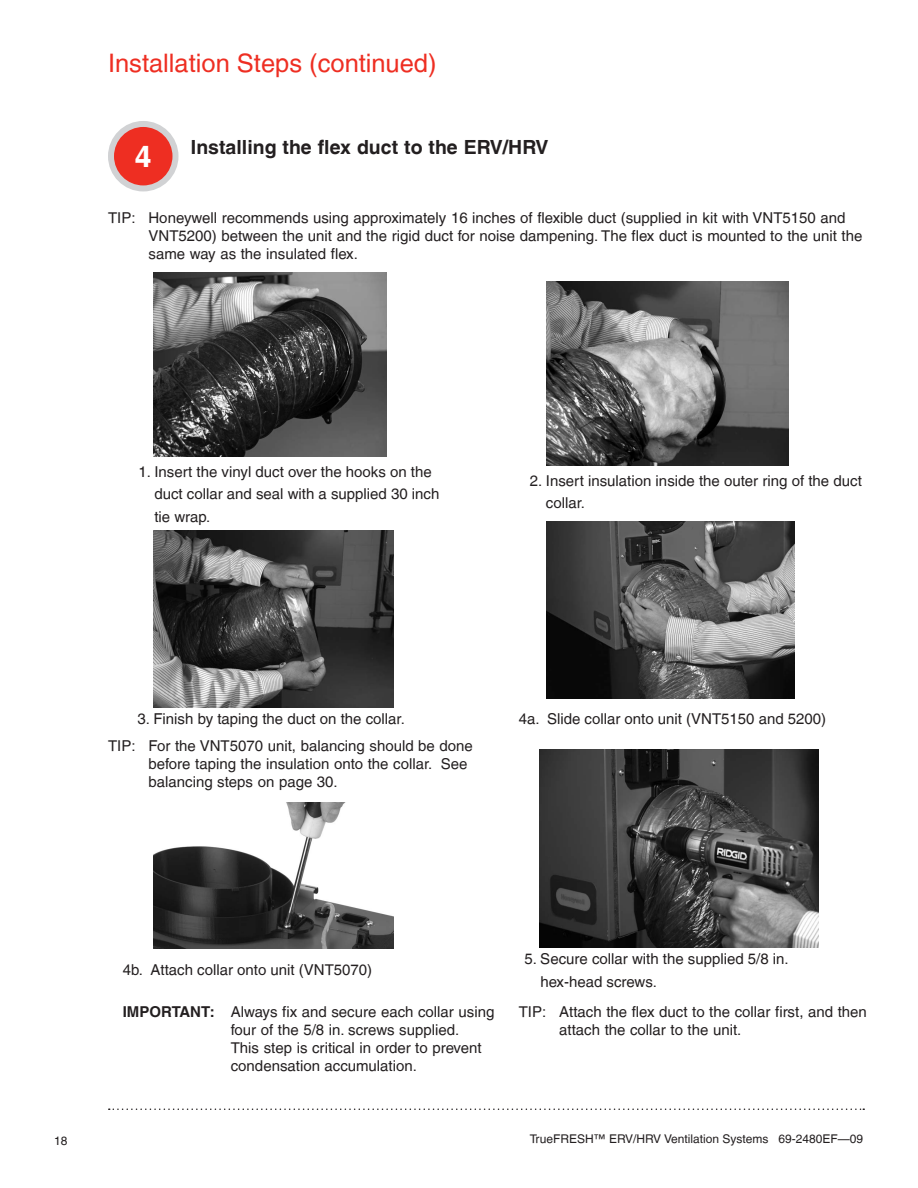
<style>
.page{position:relative;width:918px;height:1188px;background:#fff}
.page>*{position:absolute;margin:0;border:0;box-sizing:border-box;transform-origin:0 0}
.t1{font:700 30px "Helvetica LT";color:#fff}
.Heading_1{font:25.5px "Helvetica LT";color:#ee2e22}
.Subhead{font:700 19.5px "Helvetica LT";color:#231f20}
.TIP{font:15px/18px "Helvetica LT";color:#231f20}
.IMPORTANT{font:15px/18px "Helvetica LT";color:#231f20}
.Numbered_List{font:15px/22.5px "Helvetica LT";color:#231f20}
.Body{font:15px "Helvetica LT";color:#231f20}
.Numbered_List_item2{font:15px/22.5px "Helvetica LT";color:#231f20}
.Numbered_List_item5{font:15px/22.5px "Helvetica LT";color:#231f20}
.Numbered_List_item3{font:15px "Helvetica LT";color:#231f20}
.t2{font:12px "Helvetica LT";color:#231f20}
.s1{font-weight:700}
</style>
<div class="page">
<img style="left:154px;top:802px;width:239px;height:146px">
<div style="left:111px;top:124px;width:65px;height:64px;background:#ee2e22;border-radius:50%"></div>
<div style="left:108px;top:121px;width:70px;height:70px;border:6px solid #d1d2d4;border-radius:50%"></div>
<img style="left:154px;top:272px;width:233px;height:184px">
<img style="left:547px;top:281px;width:241px;height:185px">
<img style="left:154px;top:530px;width:239px;height:178px">
<img style="left:547px;top:521px;width:248px;height:178px">
<img style="left:540px;top:749px;width:279px;height:198px">
<svg style="left:109px;top:1108px;width:755px;height:2px"></svg>
<p class="Heading_1" style="left:108px;top:49px;width:330px">Installation Steps (continued)</p>
<p class="t1" style="left:135px;top:138px;width:18px">4</p>
<p class="Subhead" style="left:191px;top:136px;width:359px">Installing the flex duct to the ERV/HRV</p>
<p class="TIP" style="left:148px;top:209px;width:715px;text-indent:-40px">TIP: Honeywell recommends using approximately 16 inches of flexible duct (supplied in kit with VNT5150 and<br>VNT5200) between the unit and the rigid duct for noise dampening. The flex duct is mounted to the unit the same way as the insulated flex.</p>
<p class="Numbered_List" style="left:154px;top:460px;width:287px;text-indent:-16px">1. Insert the vinyl duct over the hooks on the duct collar and seal with a supplied 30 inch tie wrap.</p>
<p class="Numbered_List_item2" style="left:546px;top:469px;width:317px;text-indent:-16px">2. Insert insulation inside the outer ring of the duct collar.</p>
<p class="Numbered_List_item3" style="left:138px;top:710px;width:269px">3. Finish by taping the duct on the collar.</p>
<p class="Body" style="left:519px;top:710px;width:309px">4a. Slide collar onto unit (VNT5150 and 5200)</p>
<p class="TIP" style="left:148px;top:737px;width:326px;text-indent:-40px">TIP: For the VNT5070 unit, balancing should be done before taping the insulation onto the collar. See balancing steps on page 30.</p>
<p class="Body" style="left:123px;top:961px;width:251px">4b. Attach collar onto unit (VNT5070)</p>
<p class="IMPORTANT" style="left:231px;top:1002px;width:265px;text-indent:-108px"><span class="s1">IMPORTANT:</span> Always fix and secure each collar using four of the 5/8 in. screws supplied.<br>This step is critical in order to prevent condensation accumulation.</p>
<p class="Numbered_List_item5" style="left:540px;top:948px;width:250px;text-indent:-16px">5. Secure collar with the supplied 5/8 in. hex-head screws.</p>
<p class="TIP" style="left:559px;top:1002px;width:309px;text-indent:-40px">TIP: Attach the flex duct to the collar first, and then attach the collar to the unit.</p>
<p class="t2" style="left:54px;top:1134px;width:15px">18</p>
<p class="t2" style="left:530px;top:1132px;width:335px">TrueFRESH™ ERV/HRV Ventilation Systems 69-2480EF—09</p>
</div>
